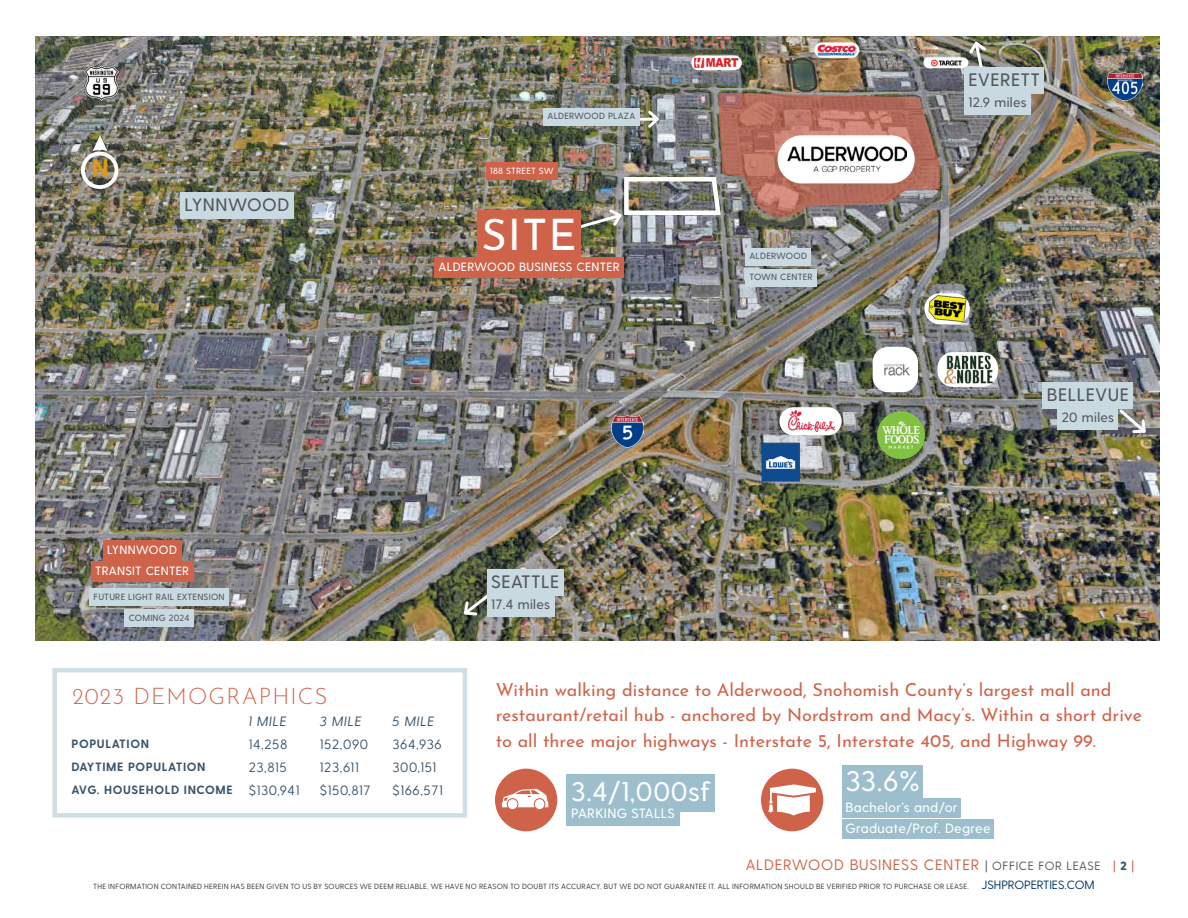
<style>
.page{position:relative;width:1188px;height:918px;background:#fff}
.page>*{position:absolute;margin:0;border:0;box-sizing:border-box;transform-origin:0 0}
.BACKGROUND_COLOR{font:43.5px "Josefin Sans";color:#fff}
.BLOCK_TEXT{font:500 28.5px "Greycliff CF";color:#fff}
.BLOCK_TEXT-2{font:500 27px "Greycliff CF";letter-spacing:.025em;color:#fff}
.bullets{font:300 22.5px "Josefin Sans";letter-spacing:.05em;color:#cf634a}
.t1{font:18px/25.5px "Josefin Sans";color:#cf634a}
.BACKGROUND_COLOR_copy{font:500 18px "Greycliff CF";letter-spacing:.025em;color:#54565a}
.t2{font:15px "Greycliff CF";letter-spacing:.05em;color:#cf634a}
.t3{font:13.5px "Greycliff CF";letter-spacing:.05em;color:#38546a}
.BLOCK_TEXT-3{font:500 13.5px "Greycliff CF";letter-spacing:.025em;color:#fff}
.BACKGROUND_COLOR_copy-2{font:500 13.5px "Greycliff CF";letter-spacing:.025em;color:#54565a}
.t4{font:italic 13.5px "Greycliff CF";letter-spacing:.05em;color:#38546a}
.t5{font:700 12px "Greycliff CF";letter-spacing:.05em;color:#38546a}
.BACKGROUND_COLOR-2{font:500 12px "Greycliff CF";letter-spacing:.025em;color:#fff}
.BACKGROUND_COLOR_copy-3{font:500 9px "Greycliff CF";letter-spacing:.025em;color:#54565a}
.BACKGROUND_COLOR-3{font:500 9px "Greycliff CF";letter-spacing:.025em;color:#fff}
.t6{font:7.5px "Greycliff CF";letter-spacing:.025em;color:#333}
.s1{font-size:12px;color:#54565a}
.s2{font-size:12px;color:#d44e46}
.s3{font-weight:800;font-size:12px;color:#38546a}
.s4{font-size:12px;color:#003767}
</style>
<div class="page">
<div style="left:495px;top:769px;width:62px;height:62px;background:#cf634a;border-radius:50%"></div>
<svg style="left:502px;top:789px;width:46px;height:20px"></svg>
<img style="left:36px;top:37px;width:1123px;height:604px">
<img style="left:1107px;top:72px;width:36px;height:29px">
<div style="left:180px;top:192px;width:113px;height:27px;background:#c8d9e1"></div>
<div style="left:1043px;top:382px;width:90px;height:27px;background:#c8d9e1"></div>
<div style="left:1058px;top:407px;width:60px;height:22px;background:#c8d9e1"></div>
<div style="left:745px;top:248px;width:66px;height:18px;background:#c8d9e1"></div>
<div style="left:745px;top:269px;width:72px;height:18px;background:#c8d9e1"></div>
<div style="left:486px;top:162px;width:72px;height:18px;background:#cf634a"></div>
<img style="left:611px;top:416px;width:32px;height:31px">
<div style="left:691px;top:56px;width:51px;height:14px;background:#fff;border-radius:7px"></div>
<img style="left:694px;top:58px;width:46px;height:10px">
<img style="left:81px;top:63px;width:41px;height:41px">
<div style="left:478px;top:211px;width:103px;height:54px;background:#cf634a"></div>
<div style="left:434px;top:257px;width:190px;height:20px;background:#cf634a"></div>
<div style="left:543px;top:108px;width:96px;height:17px;background:#c8d9e1"></div>
<div style="left:103px;top:540px;width:78px;height:21px;background:#cf634a"></div>
<div style="left:91px;top:561px;width:102px;height:21px;background:#cf634a"></div>
<div style="left:923px;top:58px;width:45px;height:10px;background:#fff;border-radius:5px"></div>
<img style="left:931px;top:59px;width:31px;height:8px">
<img style="left:873px;top:407px;width:55px;height:55px">
<div style="left:779px;top:407px;width:63px;height:28px;background:#fff;border-radius:14px"></div>
<img style="left:788px;top:411px;width:46px;height:21px">
<img style="left:761px;top:443px;width:39px;height:39px">
<svg style="left:924px;top:293px;width:46px;height:31px"></svg>
<img style="left:927px;top:295px;width:41px;height:28px">
<svg style="left:1117px;top:407px;width:31px;height:29px"></svg>
<svg style="left:967px;top:39px;width:22px;height:29px"></svg>
<svg style="left:461px;top:590px;width:33px;height:27px"></svg>
<div style="left:487px;top:570px;width:76px;height:26px;background:#c8d9e1"></div>
<div style="left:487px;top:594px;width:67px;height:22px;background:#c8d9e1"></div>
<div style="left:964px;top:68px;width:80px;height:26px;background:#c8d9e1"></div>
<div style="left:964px;top:92px;width:67px;height:22px;background:#c8d9e1"></div>
<div style="left:89px;top:588px;width:140px;height:18px;background:#c8d9e1"></div>
<div style="left:125px;top:609px;width:69px;height:18px;background:#c8d9e1"></div>
<img style="left:554px;top:93px;width:387px;height:144px">
<div style="left:52px;top:668px;width:415px;height:150px;border:4px solid #c8d9e1"></div>
<div style="left:566px;top:774px;width:149px;height:37px;background:#9dbecd"></div>
<div style="left:566px;top:802px;width:114px;height:23px;background:#9dbecd"></div>
<div style="left:842px;top:765px;width:81px;height:35px;background:#9dbecd"></div>
<div style="left:842px;top:798px;width:118px;height:20px;background:#9dbecd"></div>
<div style="left:842px;top:819px;width:151px;height:20px;background:#9dbecd"></div>
<div style="left:761px;top:769px;width:62px;height:62px;background:#cf634a;border-radius:50%"></div>
<svg style="left:768px;top:784px;width:48px;height:32px"></svg>
<div style="left:814px;top:42px;width:45px;height:16px;background:#fff;border-radius:8px"></div>
<img style="left:817px;top:44px;width:40px;height:12px">
<div style="left:873px;top:347px;width:45px;height:45px;background:#fff;border-radius:15px"></div>
<img style="left:884px;top:363px;width:26px;height:13px">
<div style="left:937px;top:352px;width:61px;height:35px;background:linear-gradient(to right,#fdfdfd,#fff);border-radius:15px"></div>
<img style="left:944px;top:356px;width:49px;height:27px">
<div style="left:778px;top:135px;width:137px;height:48px;background:#fff;border-radius:24px"></div>
<img style="left:788px;top:147px;width:119px;height:24px">
<img style="left:75px;top:135px;width:49px;height:60px">
<p class="BACKGROUND_COLOR_copy" style="left:184px;top:194px;width:106px">LYNNWOOD</p>
<p class="BACKGROUND_COLOR-2" style="left:107px;top:543px;width:71px">LYNNWOOD</p>
<p class="BACKGROUND_COLOR-2" style="left:95px;top:564px;width:95px">TRANSIT CENTER</p>
<p class="BACKGROUND_COLOR_copy-3" style="left:94px;top:591px;width:132px">FUTURE LIGHT RAIL EXTENSION</p>
<p class="BACKGROUND_COLOR_copy-3" style="left:129px;top:612px;width:62px">COMING 2024</p>
<p class="BACKGROUND_COLOR_copy-3" style="left:548px;top:111px;width:89px">ALDERWOOD PLAZA</p>
<p class="BACKGROUND_COLOR-3" style="left:490px;top:165px;width:65px">188 STREET SW</p>
<p class="BACKGROUND_COLOR" style="left:481px;top:198px;width:97px">SITE</p>
<p class="BACKGROUND_COLOR-2" style="left:439px;top:260px;width:183px">ALDERWOOD BUSINESS CENTER</p>
<p class="BACKGROUND_COLOR_copy-3" style="left:750px;top:251px;width:59px">ALDERWOOD</p>
<p class="BACKGROUND_COLOR_copy-3" style="left:750px;top:272px;width:65px">TOWN CENTER</p>
<p class="BACKGROUND_COLOR_copy" style="left:491px;top:571px;width:70px">SEATTLE</p>
<p class="BACKGROUND_COLOR_copy-2" style="left:491px;top:597px;width:60px">17.4 miles</p>
<p class="BACKGROUND_COLOR_copy" style="left:969px;top:70px;width:73px">EVERETT</p>
<p class="BACKGROUND_COLOR_copy-2" style="left:969px;top:95px;width:60px">12.9 miles</p>
<p class="BACKGROUND_COLOR_copy" style="left:1047px;top:384px;width:84px">BELLEVUE</p>
<p class="BACKGROUND_COLOR_copy-2" style="left:1062px;top:410px;width:54px">20 miles</p>
<p class="bullets" style="left:72px;top:678px;width:257px">2023 DEMOGRAPHICS</p>
<p class="t4" style="left:249px;top:714px;width:39px">1 MILE</p>
<p class="t4" style="left:320px;top:714px;width:43px">3 MILE</p>
<p class="t4" style="left:392px;top:714px;width:43px">5 MILE</p>
<p class="t5" style="left:72px;top:737px;width:79px">POPULATION</p>
<p class="t3" style="left:249px;top:737px;width:40px">14,258</p>
<p class="t3" style="left:320px;top:737px;width:50px">152,090</p>
<p class="t3" style="left:392px;top:737px;width:51px">364,936</p>
<p class="t5" style="left:72px;top:759px;width:135px">DAYTIME POPULATION</p>
<p class="t3" style="left:249px;top:759px;width:40px">23,815</p>
<p class="t3" style="left:320px;top:759px;width:40px">123,611</p>
<p class="t3" style="left:392px;top:759px;width:45px">300,151</p>
<p class="t5" style="left:72px;top:782px;width:163px">AVG. HOUSEHOLD INCOME</p>
<p class="t3" style="left:249px;top:782px;width:52px">$130,941</p>
<p class="t3" style="left:320px;top:782px;width:52px">$150,817</p>
<p class="t3" style="left:392px;top:782px;width:52px">$166,571</p>
<p class="t1" style="left:496px;top:674px;width:648px">Within walking distance to Alderwood, Snohomish County’s largest mall and restaurant/retail hub - anchored by Nordstrom and Macy’s. Within a short drive to all three major highways - Interstate 5, Interstate 405, and Highway 99.</p>
<p class="BLOCK_TEXT-2" style="left:571px;top:776px;width:141px">3.4/1,000sf</p>
<p class="BLOCK_TEXT-3" style="left:571px;top:805px;width:105px">PARKING STALLS</p>
<p class="BLOCK_TEXT" style="left:845px;top:765px;width:76px">33.6%</p>
<p class="BLOCK_TEXT-3" style="left:845px;top:800px;width:114px">Bachelor’s and/or</p>
<p class="BLOCK_TEXT-3" style="left:845px;top:821px;width:147px">Graduate/Prof. Degree</p>
<p class="t2" style="left:746px;top:856px;width:390px">ALDERWOOD BUSINESS CENTER <span class="s1">| OFFICE FOR LEASE</span> <span class="s2">|</span> <span class="s3">2</span> <span class="s2">|</span></p>
<p class="t6" style="left:93px;top:882px;width:1003px">THE INFORMATION CONTAINED HEREIN HAS BEEN GIVEN TO US BY SOURCES WE DEEM RELIABLE, WE HAVE NO REASON TO DOUBT ITS ACCURACY, BUT WE DO NOT GUARANTEE IT. ALL INFORMATION SHOULD BE VERIFIED PRIOR TO PURCHASE OR LEASE. <span class="s4">JSHPROPERTIES.COM</span></p>
</div>
